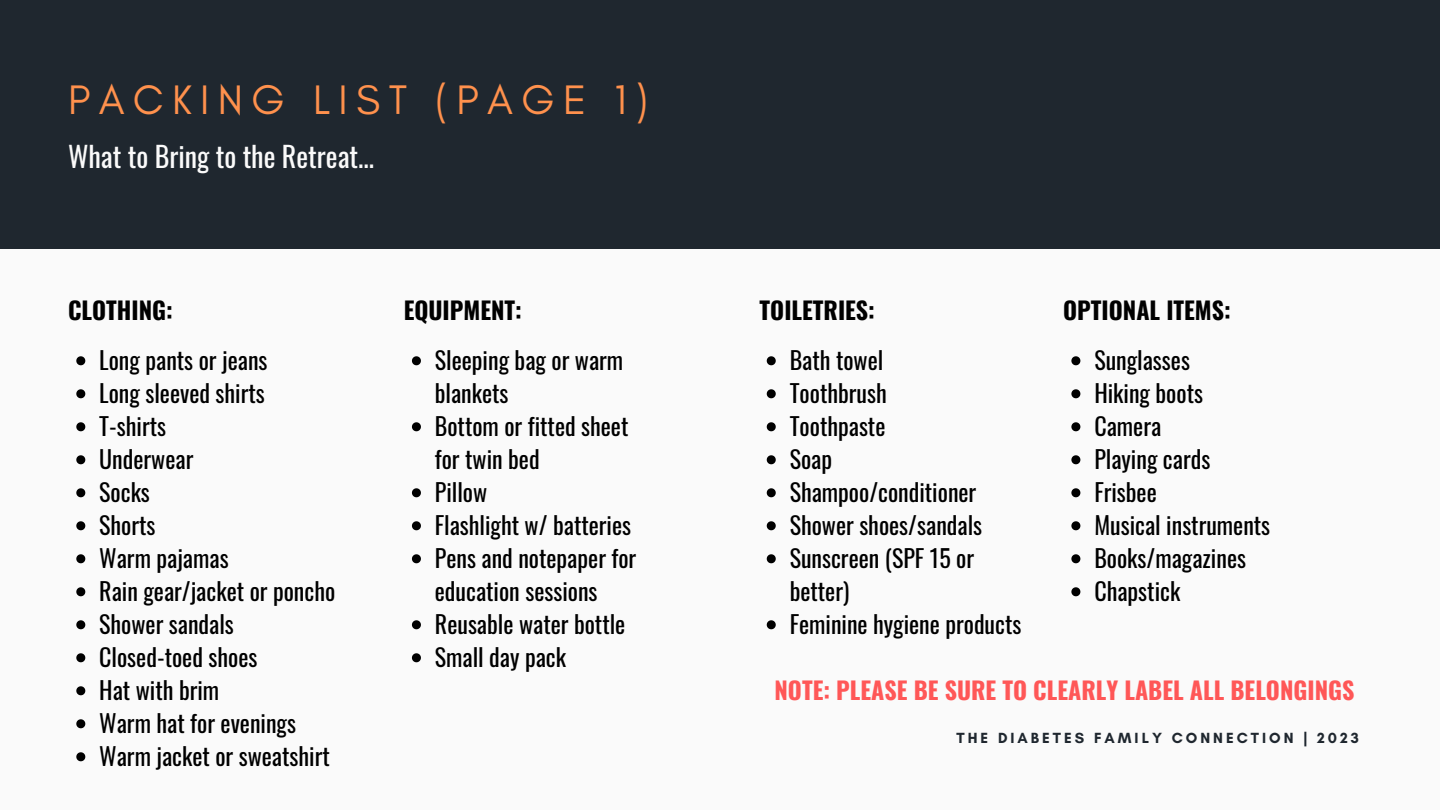
<style>
.page{position:relative;width:1440px;height:810px;background:#fafafa}
.page>*{position:absolute;margin:0;border:0;box-sizing:border-box;transform-origin:0 0}
.t1{font:42px "Glacial Indifference";letter-spacing:.2em;color:#ff914d}
.t2{font:28px "Oswald";color:#fafafa}
.t3{font:24px/33px "Oswald";color:#000}
.t4{font:700 24px "Oswald";color:#000}
.t5{font:700 24px "Oswald";color:#ff5757}
.t6{font:700 15px "Glacial Indifference";letter-spacing:.2em;color:#1f272f}
</style>
<div class="page">
<div style="left:0;top:0;width:1440px;height:249px;background:#1f272f"></div>
<svg style="left:76px;top:356px;width:9px;height:9px"></svg>
<svg style="left:76px;top:389px;width:9px;height:9px"></svg>
<svg style="left:76px;top:422px;width:9px;height:9px"></svg>
<svg style="left:76px;top:455px;width:9px;height:9px"></svg>
<svg style="left:76px;top:488px;width:9px;height:9px"></svg>
<svg style="left:76px;top:521px;width:9px;height:9px"></svg>
<svg style="left:76px;top:554px;width:9px;height:9px"></svg>
<svg style="left:76px;top:587px;width:9px;height:9px"></svg>
<svg style="left:76px;top:620px;width:9px;height:9px"></svg>
<svg style="left:76px;top:653px;width:9px;height:9px"></svg>
<svg style="left:76px;top:686px;width:9px;height:9px"></svg>
<svg style="left:76px;top:719px;width:9px;height:9px"></svg>
<svg style="left:76px;top:752px;width:9px;height:9px"></svg>
<svg style="left:412px;top:356px;width:9px;height:9px"></svg>
<svg style="left:412px;top:422px;width:9px;height:9px"></svg>
<svg style="left:412px;top:488px;width:9px;height:9px"></svg>
<svg style="left:412px;top:521px;width:9px;height:9px"></svg>
<svg style="left:412px;top:554px;width:9px;height:9px"></svg>
<svg style="left:412px;top:620px;width:9px;height:9px"></svg>
<svg style="left:412px;top:653px;width:9px;height:9px"></svg>
<svg style="left:767px;top:356px;width:9px;height:9px"></svg>
<svg style="left:767px;top:389px;width:9px;height:9px"></svg>
<svg style="left:767px;top:422px;width:9px;height:9px"></svg>
<svg style="left:767px;top:455px;width:9px;height:9px"></svg>
<svg style="left:767px;top:488px;width:9px;height:9px"></svg>
<svg style="left:767px;top:521px;width:9px;height:9px"></svg>
<svg style="left:767px;top:554px;width:9px;height:9px"></svg>
<svg style="left:767px;top:620px;width:9px;height:9px"></svg>
<svg style="left:1071px;top:356px;width:9px;height:9px"></svg>
<svg style="left:1071px;top:389px;width:9px;height:9px"></svg>
<svg style="left:1071px;top:422px;width:9px;height:9px"></svg>
<svg style="left:1071px;top:455px;width:9px;height:9px"></svg>
<svg style="left:1071px;top:488px;width:9px;height:9px"></svg>
<svg style="left:1071px;top:521px;width:9px;height:9px"></svg>
<svg style="left:1071px;top:554px;width:9px;height:9px"></svg>
<svg style="left:1071px;top:587px;width:9px;height:9px"></svg>
<p class="t1" style="left:68px;top:74px;width:581px">PACKING LIST (PAGE 1)</p>
<p class="t2" style="left:68px;top:134px;width:307px">What to Bring to the Retreat...</p>
<p class="t4" style="left:68px;top:292px;width:106px">CLOTHING:</p>
<p class="t3" style="left:99px;top:342px;width:170px">Long pants or jeans</p>
<p class="t3" style="left:99px;top:375px;width:167px">Long sleeved shirts</p>
<p class="t3" style="left:99px;top:408px;width:68px">T-shirts</p>
<p class="t3" style="left:99px;top:441px;width:96px">Underwear</p>
<p class="t3" style="left:99px;top:474px;width:52px">Socks</p>
<p class="t3" style="left:99px;top:507px;width:58px">Shorts</p>
<p class="t3" style="left:99px;top:540px;width:131px">Warm pajamas</p>
<p class="t3" style="left:99px;top:573px;width:238px">Rain gear/jacket or poncho</p>
<p class="t3" style="left:99px;top:606px;width:136px">Shower sandals</p>
<p class="t3" style="left:99px;top:639px;width:160px">Closed-toed shoes</p>
<p class="t3" style="left:99px;top:672px;width:122px">Hat with brim</p>
<p class="t3" style="left:99px;top:705px;width:198px">Warm hat for evenings</p>
<p class="t3" style="left:99px;top:738px;width:232px">Warm jacket or sweatshirt</p>
<p class="t4" style="left:404px;top:291px;width:120px">EQUIPMENT:</p>
<p class="t3" style="left:435px;top:342px;width:190px">Sleeping bag or warm blankets</p>
<p class="t3" style="left:435px;top:408px;width:195px">Bottom or fitted sheet for twin bed</p>
<p class="t3" style="left:435px;top:474px;width:54px">Pillow</p>
<p class="t3" style="left:435px;top:507px;width:198px">Flashlight w/ batteries</p>
<p class="t3" style="left:435px;top:540px;width:203px">Pens and notepaper for education sessions</p>
<p class="t3" style="left:435px;top:606px;width:192px">Reusable water bottle</p>
<p class="t3" style="left:435px;top:639px;width:133px">Small day pack</p>
<p class="t4" style="left:760px;top:291px;width:117px">TOILETRIES:</p>
<p class="t3" style="left:790px;top:342px;width:95px">Bath towel</p>
<p class="t3" style="left:790px;top:375px;width:99px">Toothbrush</p>
<p class="t3" style="left:790px;top:408px;width:97px">Toothpaste</p>
<p class="t3" style="left:790px;top:441px;width:44px">Soap</p>
<p class="t3" style="left:790px;top:474px;width:188px">Shampoo/conditioner</p>
<p class="t3" style="left:790px;top:507px;width:194px">Shower shoes/sandals</p>
<p class="t3" style="left:790px;top:540px;width:186px">Sunscreen (SPF 15 or better)</p>
<p class="t3" style="left:790px;top:606px;width:233px">Feminine hygiene products</p>
<p class="t4" style="left:1063px;top:291px;width:169px">OPTIONAL ITEMS:</p>
<p class="t3" style="left:1094px;top:342px;width:97px">Sunglasses</p>
<p class="t3" style="left:1094px;top:375px;width:110px">Hiking boots</p>
<p class="t3" style="left:1094px;top:408px;width:68px">Camera</p>
<p class="t3" style="left:1094px;top:441px;width:117px">Playing cards</p>
<p class="t3" style="left:1094px;top:474px;width:64px">Frisbee</p>
<p class="t3" style="left:1094px;top:507px;width:177px">Musical instruments</p>
<p class="t3" style="left:1094px;top:540px;width:153px">Books/magazines</p>
<p class="t3" style="left:1094px;top:573px;width:87px">Chapstick</p>
<p class="t5" style="left:774px;top:671px;width:582px">NOTE: PLEASE BE SURE TO CLEARLY LABEL ALL BELONGINGS</p>
<p class="t6" style="left:957px;top:729px;width:404px">THE DIABETES FAMILY CONNECTION | 2023</p>
</div>
